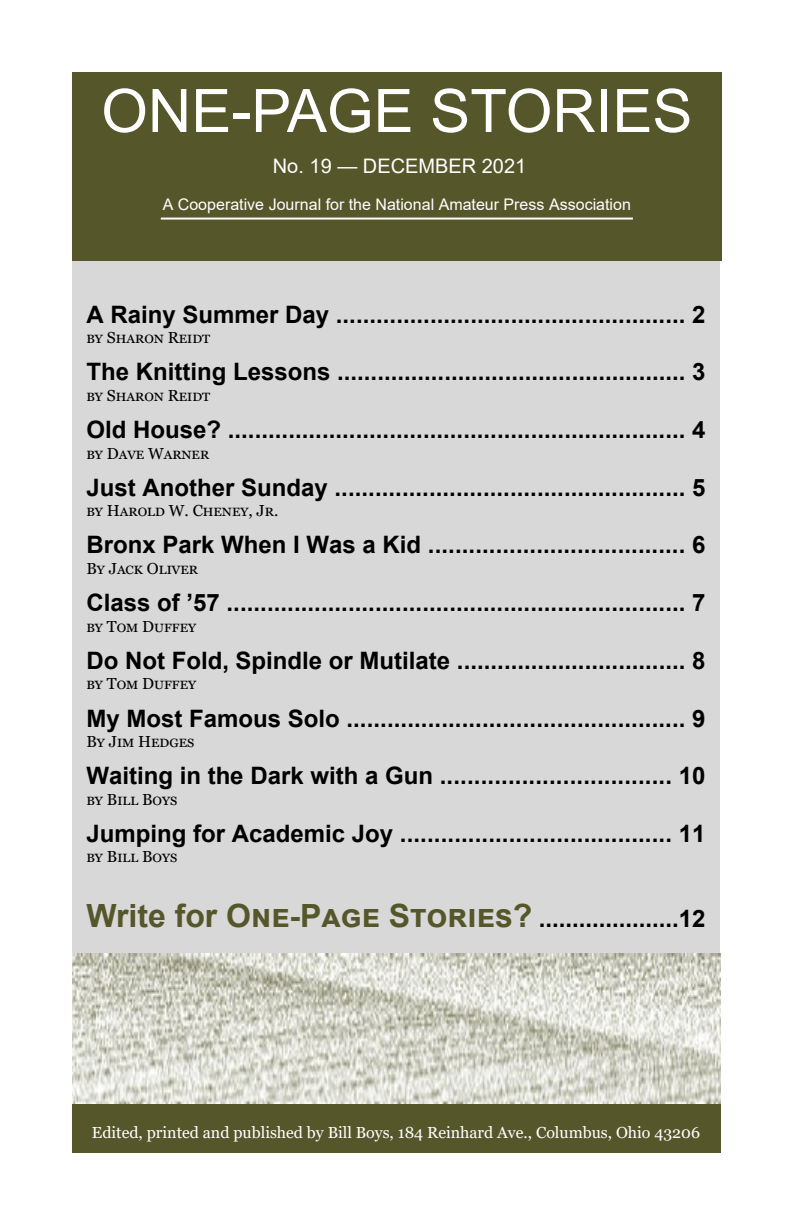
<style>
.page{position:relative;width:792px;height:1224px;background:#fff}
.page>*{position:absolute;margin:0;border:0;box-sizing:border-box;transform-origin:0 0}
.t1{font:60px "Arial";color:#fff}
.t2{font:700 32px "Arial";color:#55562a}
.t3{font:700 24px "Arial";color:#000}
.t4{font:20px "Arial";color:#fff}
.t5{font:16px "Georgia";color:#000}
.t6{font:16px "Georgia";color:#fff}
.t7{font:16px "Arial";color:#fff}
.s1{font-size:24px;color:#000}
</style>
<div class="page">
<div style="left:72px;top:261px;width:648px;height:693px;background:#d8d8d8"></div>
<div style="left:72px;top:72px;width:650px;height:189px;background:#55562a"></div>
<hr style="left:161px;top:218px;width:472px;height:2px;background:#fff">
<div style="left:72px;top:1104px;width:648px;height:49px;background:#55562a"></div>
<img style="left:72px;top:954px;width:649px;height:150px">
<h1 class="t1" style="left:101px;top:88px;width:593px">ONE-PAGE STORIES</h1>
<p class="t4" style="left:273px;top:158px;width:255px">No. 19 — DECEMBER 2021</p>
<p class="t7" style="left:163px;top:199px;width:470px">A Cooperative Journal for the National Amateur Press Association</p>
<p class="t3" style="left:86px;top:305px;width:621px">A Rainy Summer Day .................................................... 2</p>
<p class="t5" style="left:86px;top:331px;width:125px">by Sharon Reidt</p>
<p class="t3" style="left:86px;top:363px;width:621px">The Knitting Lessons .................................................... 3</p>
<p class="t5" style="left:86px;top:389px;width:125px">by Sharon Reidt</p>
<p class="t3" style="left:86px;top:421px;width:621px">Old House? .................................................................... 4</p>
<p class="t5" style="left:86px;top:446px;width:124px">by Dave Warner</p>
<p class="t3" style="left:86px;top:478px;width:621px">Just Another Sunday .................................................... 5</p>
<p class="t5" style="left:86px;top:504px;width:194px">by Harold W. Cheney, Jr.</p>
<p class="t3" style="left:86px;top:536px;width:621px">Bronx Park When I Was a Kid ...................................... 6</p>
<p class="t5" style="left:86px;top:562px;width:113px">By Jack Oliver</p>
<p class="t3" style="left:86px;top:594px;width:621px">Class of ’57 .................................................................... 7</p>
<p class="t5" style="left:86px;top:620px;width:111px">by Tom Duffey</p>
<p class="t3" style="left:86px;top:651px;width:621px">Do Not Fold, Spindle or Mutilate .................................. 8</p>
<p class="t5" style="left:86px;top:677px;width:111px">by Tom Duffey</p>
<p class="t3" style="left:86px;top:709px;width:621px">My Most Famous Solo .................................................. 9</p>
<p class="t5" style="left:86px;top:735px;width:109px">By Jim Hedges</p>
<p class="t3" style="left:86px;top:767px;width:621px">Waiting in the Dark with a Gun .................................. 10</p>
<p class="t5" style="left:86px;top:793px;width:92px">by Bill Boys</p>
<p class="t3" style="left:86px;top:824px;width:621px">Jumping for Academic Joy ........................................ 11</p>
<p class="t5" style="left:86px;top:850px;width:92px">by Bill Boys</p>
<h2 class="t2" style="left:86px;top:904px;width:621px">Write for One-Page Stories? <span class="s1">.....................12</span></h2>
<p class="t6" style="left:92px;top:1126px;width:610px">Edited, printed and published by Bill Boys, 184 Reinhard Ave., Columbus, Ohio 43206</p>
</div>
